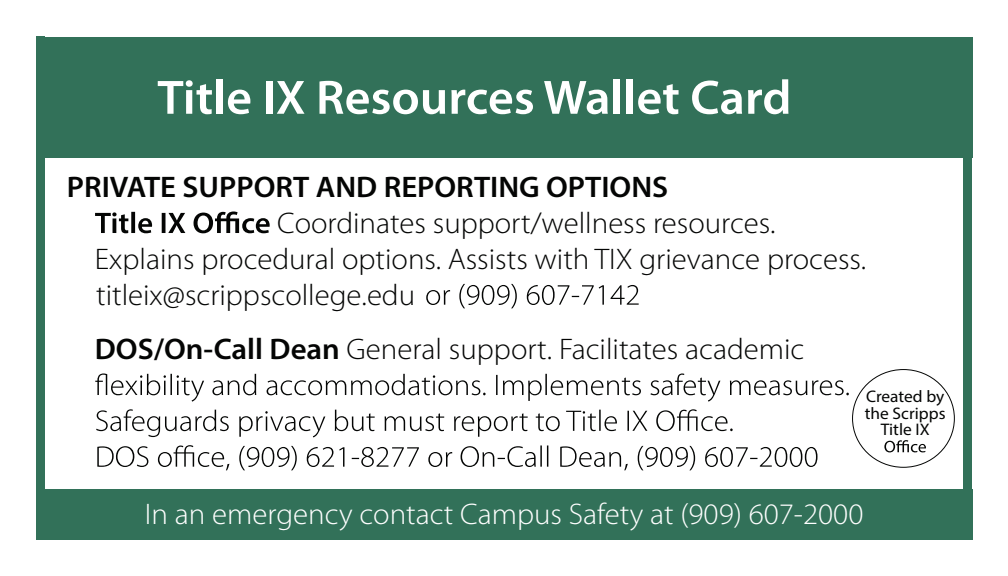
<style>
.page{position:relative;width:1008px;height:576px;background:#fff}
.page>*{position:absolute;margin:0;border:0;box-sizing:border-box;transform-origin:0 0}
.t1{font:600 48.4px "Myriad Pro";color:#fff}
.t2{font:300 30px/36px "Myriad Pro";color:#040504}
.t3{font:300 30px "Myriad Pro";color:#fff}
.t4{font:600 30px "Myriad Pro";color:#040504}
.t5{font:16.8px/16.8px "Myriad Pro";color:#040504;text-align:center}
.s1{font-weight:600}
</style>
<div class="page">
<div style="left:36px;top:37px;width:936px;height:121px;background:#327159"></div>
<div style="left:36px;top:489px;width:936px;height:50px;background:#327159"></div>
<div style="left:36px;top:37px;width:9px;height:502px;background:#327159"></div>
<div style="left:963px;top:37px;width:9px;height:486px;background:#327159"></div>
<svg style="left:95px;top:212px;width:175px;height:21px"></svg>
<svg style="left:426px;top:284px;width:213px;height:24px"></svg>
<svg style="left:95px;top:373px;width:754px;height:29px"></svg>
<svg style="left:96px;top:409px;width:637px;height:28px"></svg>
<svg style="left:97px;top:445px;width:721px;height:25px"></svg>
<svg style="left:884px;top:440px;width:42px;height:12px"></svg>
<h1 class="t1" style="left:157px;top:67px;width:636px">Title IX Resources Wallet Card</h1>
<p class="t4" style="left:67px;top:168px;width:603px">PRIVATE SUPPORT AND REPORTING OPTIONS</p>
<p class="t2" style="left:95px;top:205px;width:773px;text-indent:182px">Coordinates support/wellness resources.<br>Explains procedural options. Assists with TIX grievance process.</p>
<p class="t2" style="left:96px;top:276px;width:321px">titleix@scrippscollege.edu</p>
<p class="t2" style="left:95px;top:331px;width:711px"><span class="s1">DOS/On-Call Dean</span> General support. Facilitates academic</p>
<p class="t5" style="left:865px;top:388px;width:82px">Created by the Scripps<br>Title IX</p>
<p class="t3" style="left:145px;top:495px;width:720px">In an emergency contact Campus Safety at (909) 607-2000</p>
</div>
